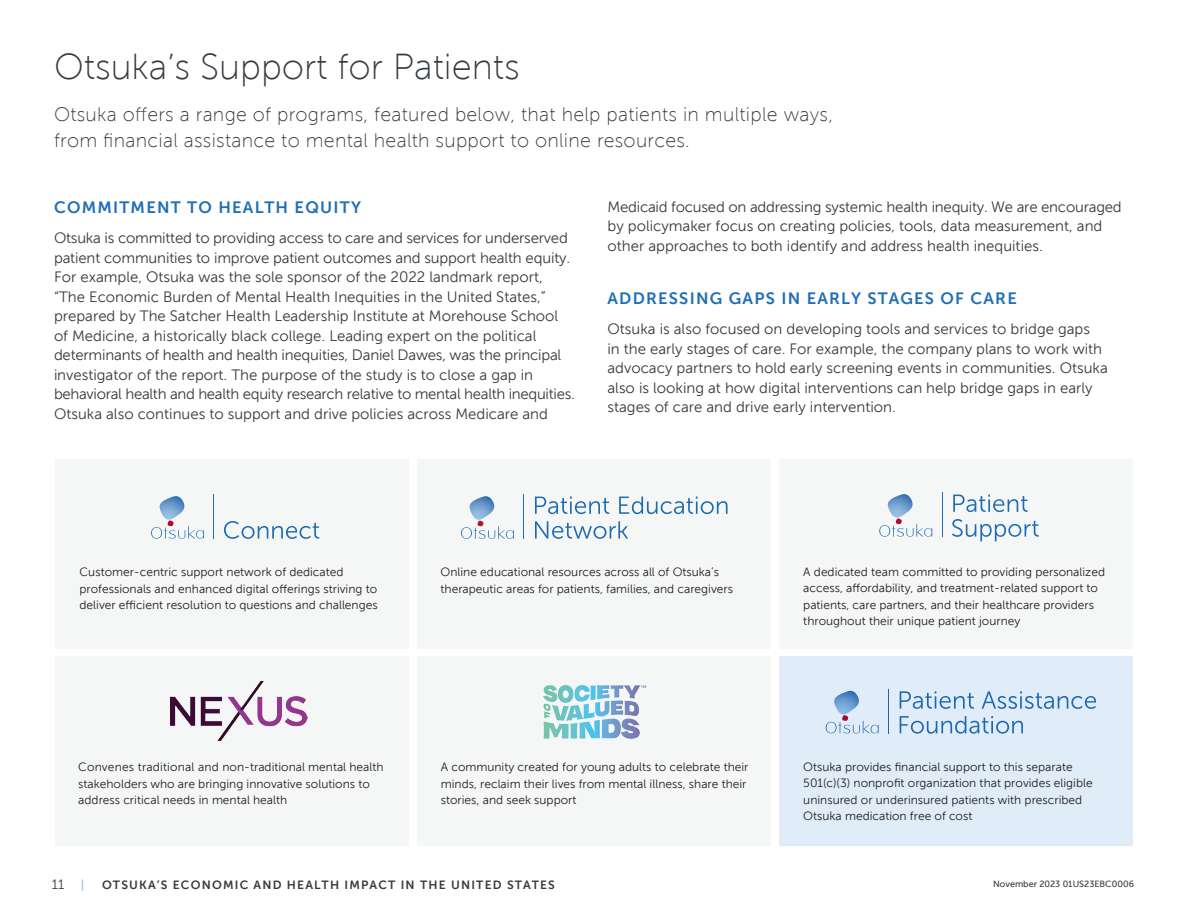
<style>
.page{position:relative;width:1188px;height:918px;background:#fff}
.page>*{position:absolute;margin:0;border:0;box-sizing:border-box;transform-origin:0 0}
.Intro_text{font:36px "Museo Sans 100";color:#353b40}
.Intro_text-2{font:19.5px/25.5px "Museo Sans 100";letter-spacing:.015em;color:#353b40}
.Headline_C{font:16.5px "Museo Sans 700";letter-spacing:.075em;color:#1f6fb8}
.Body_Copy{font:15px/19.5px "Museo Sans 300";color:#353b40}
.t1{font:13.5px "Museo Sans 300";color:#353b40}
.t2{font:12px/16.5px "Museo Sans 300";color:#231f20}
.t3{font:12px "Museo Sans 700";letter-spacing:.1em;color:#353b40}
.t4{font:12px "Museo Sans 700";color:#a0c9eb}
.t5{font:9px "Museo Sans 500";color:#353b40}
</style>
<div class="page">
<div style="left:55px;top:459px;width:354px;height:190px;background:#f5f7f7"></div>
<div style="left:55px;top:657px;width:354px;height:189px;background:#f5f7f7"></div>
<div style="left:417px;top:459px;width:354px;height:190px;background:#f5f7f7"></div>
<div style="left:417px;top:657px;width:354px;height:189px;background:#f5f7f7"></div>
<div style="left:779px;top:459px;width:354px;height:190px;background:#f5f7f7"></div>
<div style="left:779px;top:657px;width:354px;height:189px;background:#e0edf8"></div>
<img style="left:171px;top:682px;width:136px;height:59px">
<img style="left:544px;top:685px;width:103px;height:54px">
<svg style="left:224px;top:521px;width:95px;height:18px"></svg>
<svg style="left:151px;top:496px;width:53px;height:43px"></svg>
<hr style="left:214px;top:494px;width:1px;height:45px;background:#1f6fb8">
<svg style="left:900px;top:691px;width:74px;height:18px"></svg>
<svg style="left:982px;top:691px;width:114px;height:18px"></svg>
<svg style="left:900px;top:716px;width:123px;height:18px"></svg>
<svg style="left:826px;top:691px;width:53px;height:43px"></svg>
<hr style="left:888px;top:689px;width:1px;height:45px;background:#1f6fb8">
<svg style="left:953px;top:495px;width:75px;height:17px"></svg>
<svg style="left:952px;top:519px;width:87px;height:22px"></svg>
<svg style="left:879px;top:494px;width:53px;height:43px"></svg>
<hr style="left:942px;top:492px;width:1px;height:45px;background:#1f6fb8">
<svg style="left:461px;top:496px;width:53px;height:43px"></svg>
<hr style="left:524px;top:494px;width:1px;height:45px;background:#1f6fb8">
<svg style="left:535px;top:497px;width:74px;height:17px"></svg>
<svg style="left:619px;top:497px;width:109px;height:17px"></svg>
<svg style="left:535px;top:521px;width:93px;height:18px"></svg>
<p class="Intro_text" style="left:54px;top:48px;width:467px">Otsuka’s Support for Patients</p>
<p class="Intro_text-2" style="left:54px;top:102px;width:781px">Otsuka offers a range of programs, featured below, that help patients in multiple ways, from financial assistance to mental health support to online resources.</p>
<p class="Headline_C" style="left:54px;top:198px;width:309px">COMMITMENT TO HEALTH EQUITY</p>
<p class="Body_Copy" style="left:54px;top:228px;width:522px">Otsuka is committed to providing access to care and services for underserved patient communities to improve patient outcomes and support health equity.<br>For example, Otsuka was the sole sponsor of the 2022 landmark report, “The Economic Burden of Mental Health Inequities in the United States,” prepared by The Satcher Health Leadership Institute at Morehouse School of Medicine, a historically black college. Leading expert on the political determinants of health and health inequities, Daniel Dawes, was the principal investigator of the report. The purpose of the study is to close a gap in behavioral health and health equity research relative to mental health inequities.<br>Otsuka also continues to support and drive policies across Medicare and</p>
<p class="Body_Copy" style="left:608px;top:197px;width:516px">Medicaid focused on addressing systemic health inequity. We are encouraged by policymaker focus on creating policies, tools, data measurement, and other approaches to both identify and address health inequities.</p>
<p class="Headline_C" style="left:608px;top:289px;width:411px">ADDRESSING GAPS IN EARLY STAGES OF CARE</p>
<p class="Body_Copy" style="left:608px;top:320px;width:502px">Otsuka is also focused on developing tools and services to bridge gaps<br>in the early stages of care. For example, the company plans to work with advocacy partners to hold early screening events in communities. Otsuka also is looking at how digital interventions can help bridge gaps in early stages of care and drive early intervention.</p>
<p class="t2" style="left:80px;top:564px;width:300px">Customer-centric support network of dedicated professionals and enhanced digital offerings striving to deliver efficient resolution to questions and challenges</p>
<p class="t2" style="left:441px;top:564px;width:294px">Online educational resources across all of Otsuka’s therapeutic areas for patients, families, and caregivers</p>
<p class="t2" style="left:803px;top:564px;width:303px">A dedicated team committed to providing personalized access, affordability, and treatment-related support to patients, care partners, and their healthcare providers throughout their unique patient journey</p>
<p class="t2" style="left:78px;top:759px;width:307px">Convenes traditional and non-traditional mental health stakeholders who are bringing innovative solutions to address critical needs in mental health</p>
<p class="t2" style="left:441px;top:759px;width:309px">A community created for young adults to celebrate their minds, reclaim their lives from mental illness, share their stories, and seek support</p>
<p class="t2" style="left:803px;top:758px;width:291px">Otsuka provides financial support to this separate 501(c)(3) nonprofit organization that provides eligible uninsured or underinsured patients with prescribed Otsuka medication free of cost</p>
<p class="t1" style="left:52px;top:877px;width:14px">11</p>
<p class="t4" style="left:81px;top:878px;width:5px">|</p>
<p class="t3" style="left:102px;top:878px;width:454px">OTSUKA’S ECONOMIC AND HEALTH IMPACT IN THE UNITED STATES</p>
<p class="t5" style="left:993px;top:879px;width:142px">November 2023 01US23EBC0006</p>
</div>
